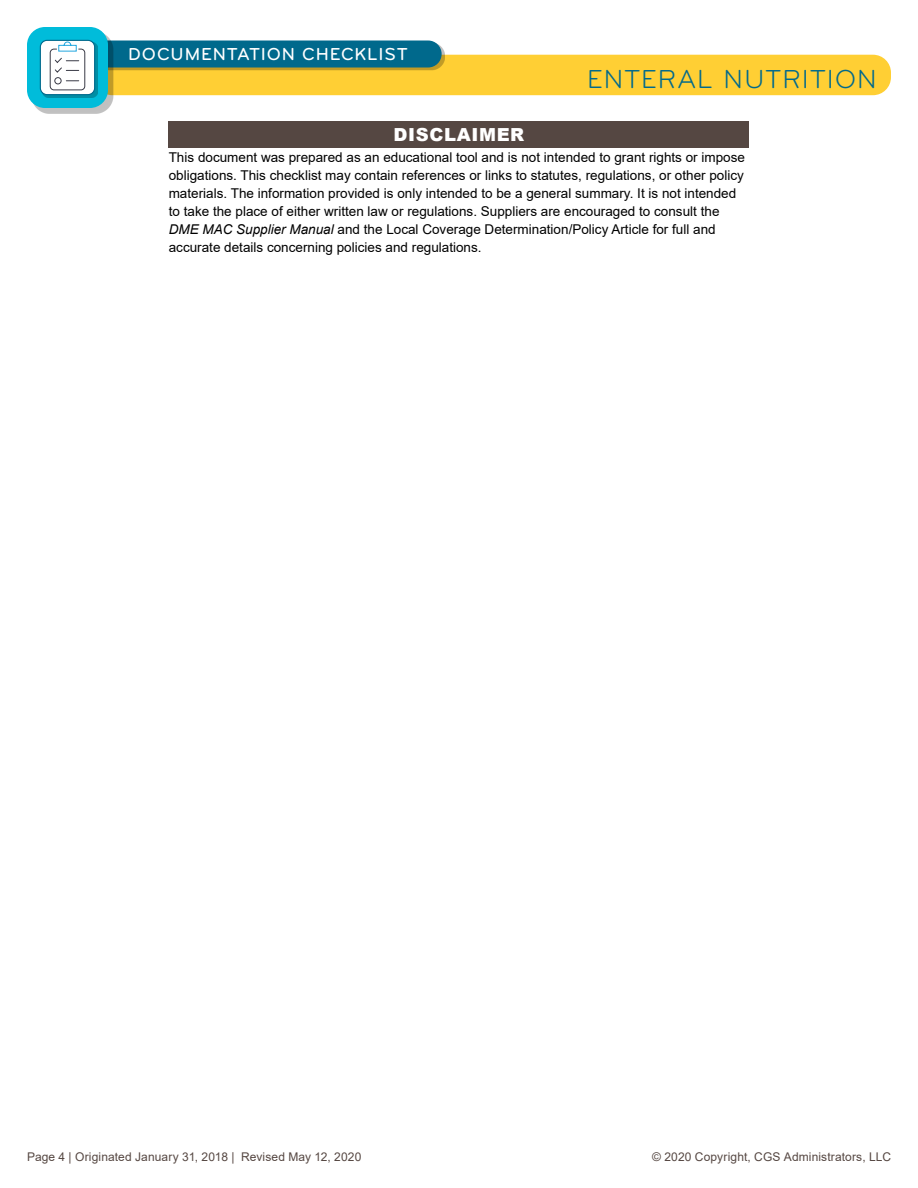
<style>
.page{position:relative;width:918px;height:1188px;background:#fff}
.page>*{position:absolute;margin:0;border:0;box-sizing:border-box;transform-origin:0 0}
.t1{font:27px "Bryant Pro";letter-spacing:.04em;color:#00698c}
.t2{font:500 18px "Bryant Pro";letter-spacing:.045em;color:#fff}
.t3{font:900 18px "Arial";letter-spacing:.035em;color:#fff}
.t4{font:13.5px/18px "Arial";color:#000}
.t5{font:12px "Arial";letter-spacing:.01em;color:#554742}
.s1{font-style:italic}
</style>
<div class="page">
<div style="left:94px;top:55px;width:797px;height:40px;background:#ffcf34;border-radius:18px"></div>
<div style="left:97px;top:43px;width:347px;height:27px;background:#000;opacity:.25"></div>
<div style="left:94px;top:40px;width:348px;height:28px;background:#00698c;border-radius:14px"></div>
<div style="left:32px;top:32px;width:82px;height:82px;background:#000;opacity:.25"></div>
<div style="left:27px;top:27px;width:81px;height:81px;background:#00bcda;border-radius:18px"></div>
<div style="left:42px;top:42px;width:56px;height:56px;background:#008da4"></div>
<div style="left:40px;top:40px;width:55px;height:55px;background:#fff;border-radius:7px"></div>
<div style="left:50px;top:49px;width:35px;height:41px;border:1px solid #3a3b47;border-radius:4px"></div>
<svg style="left:54px;top:42px;width:25px;height:43px"></svg>
<div style="left:40px;top:40px;width:55px;height:55px;border:1px solid #00698c;border-radius:7px"></div>
<div style="left:169px;top:122px;width:580px;height:26px;background:#554742"></div>
<h2 class="t2" style="left:128px;top:43px;width:281px">DOCUMENTATION CHECKLIST</h2>
<h1 class="t1" style="left:587px;top:63px;width:291px">ENTERAL NUTRITION</h1>
<h2 class="t3" style="left:394px;top:122px;width:132px">DISCLAIMER</h2>
<p class="t4" style="left:169px;top:148px;width:578px">This document was prepared as an educational tool and is not intended to grant rights or impose obligations. This checklist may contain references or links to statutes, regulations, or other policy materials. The information provided is only intended to be a general summary. It is not intended to take the place of either written law or regulations. Suppliers are encouraged to consult the <span class="s1">DME MAC Supplier Manual</span> and the Local Coverage Determination/Policy Article for full and accurate details concerning policies and regulations.</p>
<p class="t5" style="left:27px;top:1149px;width:336px">Page 4 | Originated January 31, 2018 | Revised May 12, 2020</p>
<p class="t5" style="left:652px;top:1149px;width:240px">© 2020 Copyright, CGS Administrators, LLC</p>
</div>
